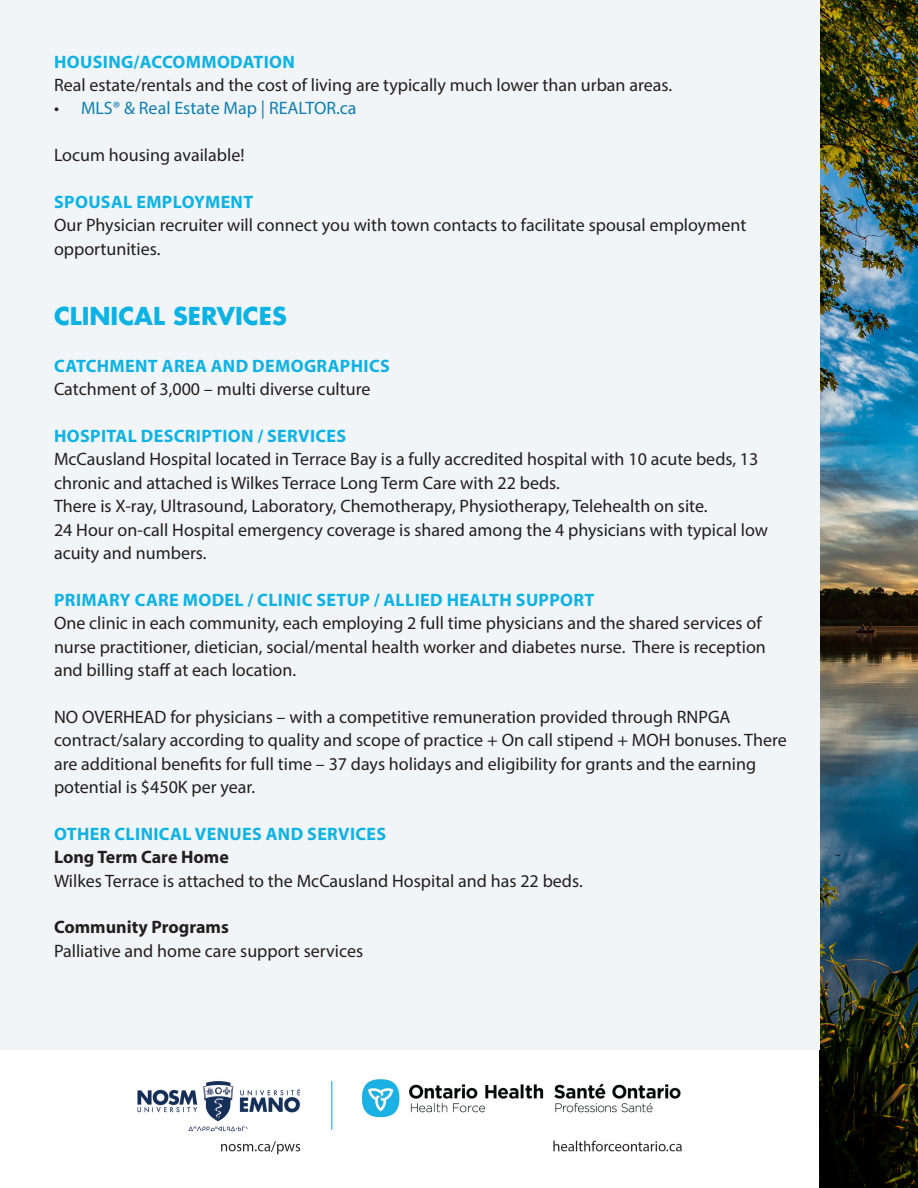
<style>
.page{position:relative;width:918px;height:1188px;background:#fff}
.page>*{position:absolute;margin:0;border:0;box-sizing:border-box;transform-origin:0 0}
.Heading{font:700 24px "Futura Std";color:#0cb2e4}
.Text{font:18px/23.4px "Myriad Pro";color:#231f20}
.Subhead{font:700 18px "Myriad Pro";letter-spacing:.02em;color:#0cb2e4}
.Topic{font:700 18px "Myriad Pro";color:#231f20}
.t1{font:18px "Myriad Pro";color:#107eb1}
.Text-2{font:700 18px "Myriad Pro";letter-spacing:.02em;color:#0cb2e4}
.s1{color:#231f20}
</style>
<div class="page">
<img style="left:820px;top:0;width:98px;height:1188px">
<div style="left:0;top:0;width:820px;height:1050px;background:#f2f5f7"></div>
<img style="left:137px;top:1079px;width:545px;height:76px">
<p class="Subhead" style="left:54px;top:50px;width:242px">HOUSING/ACCOMMODATION</p>
<p class="Text" style="left:54px;top:73px;width:620px">Real estate/rentals and the cost of living are typically much lower than urban areas.</p>
<p class="t1" style="left:54px;top:97px;width:304px"><span class="s1">•</span> MLS® &amp; Real Estate Map | REALTOR.ca</p>
<p class="Text" style="left:54px;top:143px;width:192px">Locum housing available!</p>
<p class="Subhead" style="left:54px;top:190px;width:201px">SPOUSAL EMPLOYMENT</p>
<p class="Text" style="left:54px;top:213px;width:694px">Our Physician recruiter will connect you with town contacts to facilitate spousal employment opportunities.</p>
<p class="Heading" style="left:54px;top:300px;width:234px">CLINICAL SERVICES</p>
<p class="Subhead" style="left:54px;top:354px;width:337px">CATCHMENT AREA AND DEMOGRAPHICS</p>
<p class="Text" style="left:54px;top:377px;width:318px">Catchment of 3,000 – multi diverse culture</p>
<p class="Text-2" style="left:54px;top:424px;width:294px">HOSPITAL DESCRIPTION / SERVICES</p>
<p class="Text" style="left:54px;top:447px;width:706px">McCausland Hospital located in Terrace Bay is a fully accredited hospital with 10 acute beds, 13 chronic and attached is Wilkes Terrace Long Term Care with 22 beds.</p>
<p class="Text" style="left:54px;top:494px;width:655px">There is X-ray, Ultrasound, Laboratory, Chemotherapy, Physiotherapy, Telehealth on site.</p>
<p class="Text" style="left:54px;top:517px;width:716px">24 Hour on-call Hospital emergency coverage is shared among the 4 physicians with typical low acuity and numbers.</p>
<p class="Subhead" style="left:54px;top:588px;width:542px">PRIMARY CARE MODEL / CLINIC SETUP / ALLIED HEALTH SUPPORT</p>
<p class="Text" style="left:54px;top:611px;width:713px">One clinic in each community, each employing 2 full time physicians and the shared services of nurse practitioner, dietician, social/mental health worker and diabetes nurse. There is reception and billing staff at each location.</p>
<p class="Text" style="left:54px;top:705px;width:734px">NO OVERHEAD for physicians – with a competitive remuneration provided through RNPGA contract/salary according to quality and scope of practice + On call stipend + MOH bonuses. There are additional benefits for full time – 37 days holidays and eligibility for grants and the earning potential is $450K per year.</p>
<p class="Subhead" style="left:54px;top:822px;width:334px">OTHER CLINICAL VENUES AND SERVICES</p>
<p class="Topic" style="left:54px;top:845px;width:176px">Long Term Care Home</p>
<p class="Text" style="left:54px;top:868px;width:530px">Wilkes Terrace is attached to the McCausland Hospital and has 22 beds.</p>
<p class="Topic" style="left:54px;top:915px;width:176px">Community Programs</p>
<p class="Text" style="left:54px;top:939px;width:311px">Palliative and home care support services</p>
</div>
